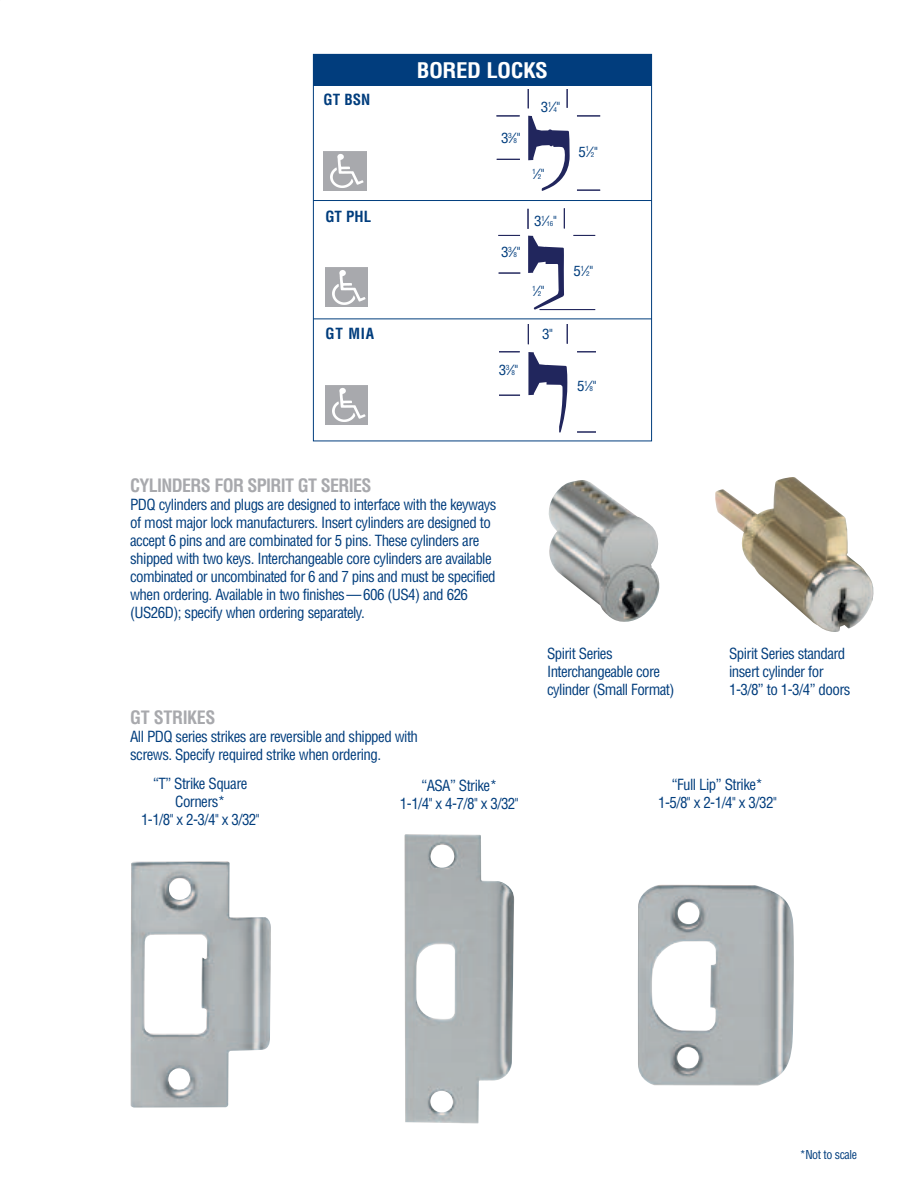
<style>
.page{position:relative;width:918px;height:1188px;background:#fff}
.page>*{position:absolute;margin:0;border:0;box-sizing:border-box;transform-origin:0 0}
.t1{font:700 condensed 21px "Helvetica";letter-spacing:-.025em;color:#fff;scale:1.09 1}
.t2{font:700 condensed 18px "Helvetica";letter-spacing:-.04em;color:#a8a9ad}
.t3{font:condensed 15px/18px "Helvetica";letter-spacing:-.04em;color:#013d7d}
.t4{font:700 condensed 15px "Helvetica";color:#013d7d}
.t5{font:condensed 13.8px "Helvetica";color:#013d7d;scale:1.09 1}
.t6{font:condensed 12px "Helvetica";letter-spacing:-.04em;color:#013d7d}
.s1{font-size:6.45px}
</style>
<div class="page">
<img style="left:715px;top:477px;width:159px;height:155px">
<img style="left:548px;top:480px;width:112px;height:142px">
<img style="left:130px;top:861px;width:141px;height:247px">
<img style="left:404px;top:834px;width:110px;height:289px">
<img style="left:638px;top:885px;width:156px;height:200px">
<img style="left:324px;top:152px;width:42px;height:39px">
<svg style="left:528px;top:116px;width:42px;height:75px"></svg>
<svg style="left:496px;top:116px;width:24px;height:1px"></svg>
<svg style="left:497px;top:159px;width:23px;height:1px"></svg>
<svg style="left:577px;top:116px;width:23px;height:1px"></svg>
<svg style="left:577px;top:190px;width:23px;height:1px"></svg>
<svg style="left:528px;top:90px;width:1px;height:18px"></svg>
<svg style="left:567px;top:90px;width:1px;height:18px"></svg>
<div style="left:313px;top:54px;width:339px;height:32px;background:#013d7d"></div>
<svg style="left:528px;top:352px;width:39px;height:81px"></svg>
<svg style="left:500px;top:351px;width:20px;height:1px"></svg>
<svg style="left:500px;top:395px;width:20px;height:1px"></svg>
<svg style="left:577px;top:432px;width:18px;height:1px"></svg>
<svg style="left:577px;top:351px;width:18px;height:1px"></svg>
<svg style="left:528px;top:324px;width:1px;height:20px"></svg>
<svg style="left:567px;top:324px;width:1px;height:20px"></svg>
<img style="left:325px;top:268px;width:43px;height:39px">
<img style="left:325px;top:386px;width:43px;height:38px">
<svg style="left:528px;top:236px;width:36px;height:74px"></svg>
<svg style="left:498px;top:235px;width:22px;height:1px"></svg>
<svg style="left:499px;top:273px;width:21px;height:1px"></svg>
<hr style="left:540px;top:309px;width:55px;height:1px;background:#21265d">
<svg style="left:574px;top:235px;width:21px;height:1px"></svg>
<svg style="left:528px;top:209px;width:1px;height:20px"></svg>
<svg style="left:564px;top:208px;width:1px;height:20px"></svg>
<hr style="left:313px;top:200px;width:339px;height:1px;background:#013d7d">
<hr style="left:313px;top:319px;width:339px;height:1px;background:#013d7d">
<p class="t4" style="left:324px;top:91px;width:48px">GT BSN</p>
<p class="t4" style="left:325px;top:208px;width:47px">GT PHL</p>
<p class="t4" style="left:325px;top:325px;width:50px">GT MIA</p>
<h1 class="t1" style="left:417px;top:58px;width:122px">BORED LOCKS</h1>
<p class="t5" style="left:501px;top:130px;width:19px">3<sup>3</sup>⁄<span class="s1">8</span>"</p>
<p class="t5" style="left:541px;top:99px;width:19px">3<sup>1</sup>⁄<span class="s1">4</span>"</p>
<p class="t5" style="left:532px;top:166px;width:13px"><sup>1</sup>⁄<span class="s1">2</span>"</p>
<p class="t5" style="left:578px;top:144px;width:19px">5<sup>1</sup>⁄<span class="s1">2</span>"</p>
<p class="t5" style="left:501px;top:244px;width:19px">3<sup>3</sup>⁄<span class="s1">8</span>"</p>
<p class="t5" style="left:534px;top:213px;width:22px">3<sup>1</sup>⁄<span class="s1">16</span>"</p>
<p class="t5" style="left:532px;top:283px;width:13px"><sup>1</sup>⁄<span class="s1">2</span>"</p>
<p class="t5" style="left:499px;top:362px;width:19px">3<sup>3</sup>⁄<span class="s1">8</span>"</p>
<p class="t5" style="left:542px;top:326px;width:11px">3"</p>
<p class="t5" style="left:574px;top:263px;width:19px">5<sup>1</sup>⁄<span class="s1">2</span>"</p>
<p class="t5" style="left:577px;top:378px;width:19px">5<sup>1</sup>⁄<span class="s1">8</span>"</p>
<p class="t2" style="left:130px;top:475px;width:243px">CYLINDERS FOR SPIRIT GT SERIES</p>
<p class="t3" style="left:130px;top:495px;width:368px">PDQ cylinders and plugs are designed to interface with the keyways of most major lock manufacturers. Insert cylinders are designed to accept 6 pins and are combinated for 5 pins. These cylinders are shipped with two keys. Interchangeable core cylinders are available combinated or uncombinated for 6 and 7 pins and must be specified when ordering. Available in two finishes—606 (US4) and 626 (US26D); specify when ordering separately.</p>
<p class="t3" style="left:547px;top:645px;width:129px">Spirit Series<br>Interchangeable core cylinder (Small Format)</p>
<p class="t3" style="left:729px;top:645px;width:123px">Spirit Series standard insert cylinder for<br>1-3/8” to 1-3/4” doors</p>
<p class="t2" style="left:130px;top:707px;width:87px">GT STRIKES</p>
<p class="t3" style="left:130px;top:728px;width:289px">All PDQ series strikes are reversible and shipped with screws. Specify required strike when ordering.</p>
<p class="t3" style="left:141px;top:775px;width:120px;text-align:center">“T” Strike Square<br>Corners*<br>1-1/8" x 2-3/4" x 3/32"</p>
<p class="t3" style="left:658px;top:776px;width:120px;text-align:center">“Full Lip” Strike*<br>1-5/8" x 2-1/4" x 3/32"</p>
<p class="t3" style="left:400px;top:777px;width:120px;text-align:center">“ASA” Strike*<br>1-1/4" x 4-7/8" x 3/32"</p>
<p class="t6" style="left:800px;top:1148px;width:59px">*Not to scale</p>
</div>
